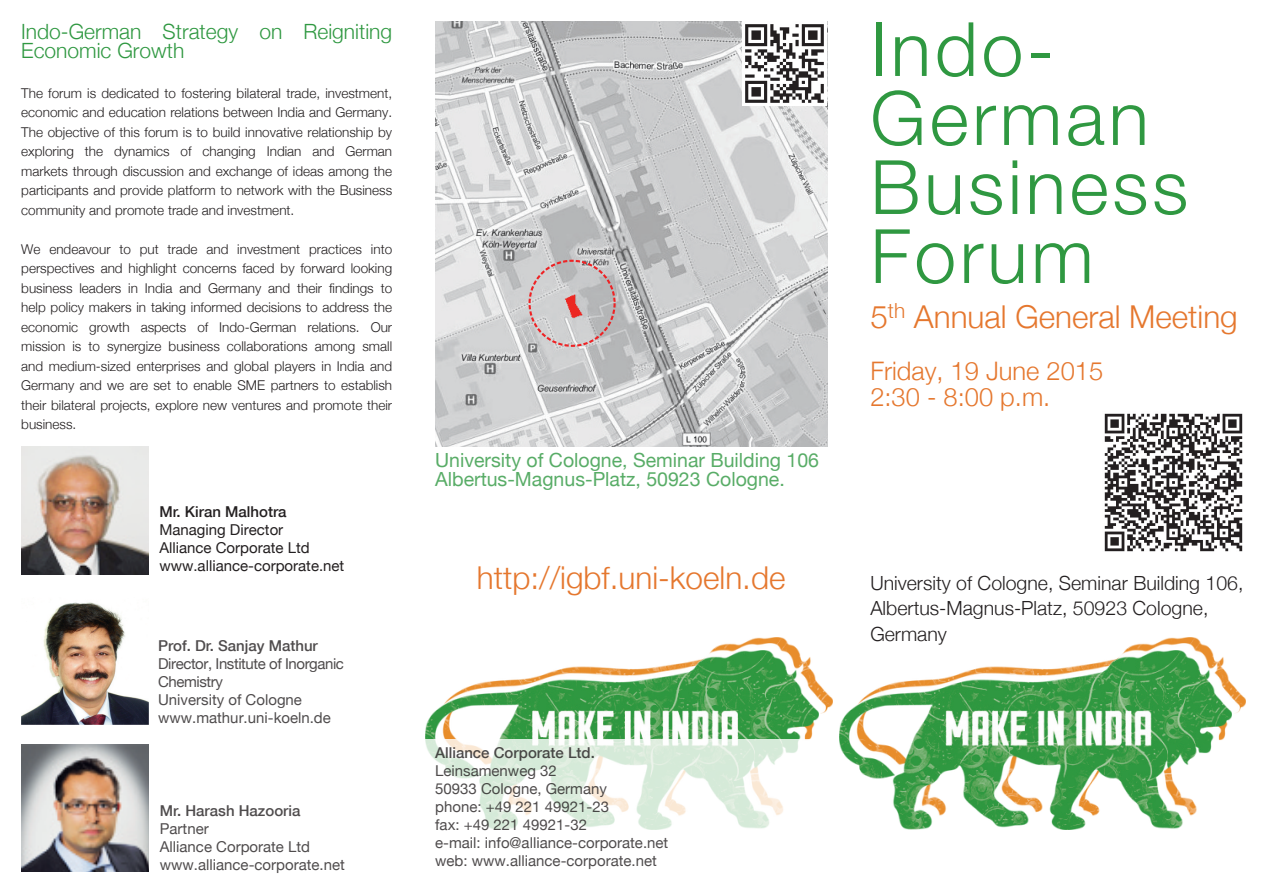
<style>
.page{position:relative;width:1263px;height:893px;background:#fff}
.page>*{position:absolute;margin:0;border:0;box-sizing:border-box;transform-origin:0 0}
.t1{font:300 75px/69px "Helvetica Neue";letter-spacing:.05em;color:#2f9841}
.t2{font:300 31.5px "Helvetica Neue";color:#e5772e}
.t3{font:300 25.5px/25.5px "Helvetica Neue";color:#e5772e}
.t4{font:300 21px/19.5px "Helvetica Neue";color:#2f9841}
.t5{font:300 19.5px/25.5px "Helvetica Neue";color:#231f20}
.t6{font:19.5px/19.5px "Helvetica Neue";color:rgb(47 152 65/.8)}
.t7{font:15px/18px "Helvetica Neue";color:rgb(35 31 32/.8)}
.t8{font:15px/18px "Helvetica Neue";letter-spacing:-.03em;color:rgb(35 31 32/.8)}
.t9{font:15px/18px "Helvetica Neue";color:#231f20}
.t10{font:500 15px "Helvetica Neue";color:rgb(35 31 32/.8)}
.t11{font:500 15px "Helvetica Neue";color:#231f20}
.t12{font:300 13.5px/19.5px "Helvetica Neue";color:#231f20;text-align:justify}
</style>
<div class="page">
<img style="left:725px;top:637px;width:107px;height:75px">
<img style="left:712px;top:644px;width:114px;height:74px">
<img style="left:425px;top:650px;width:393px;height:89px">
<img style="left:21px;top:446px;width:127px;height:128px">
<img style="left:21px;top:744px;width:128px;height:128px">
<img style="left:21px;top:602px;width:128px;height:123px">
<img style="left:435px;top:21px;width:393px;height:425px">
<img style="left:743px;top:21px;width:83px;height:84px">
<img style="left:1138px;top:637px;width:108px;height:73px">
<img style="left:1125px;top:644px;width:115px;height:69px">
<img style="left:839px;top:650px;width:393px;height:179px">
<img style="left:1104px;top:413px;width:139px;height:139px">
<div style="left:418px;top:739px;width:410px;height:141px;background:#fff;opacity:.8"></div>
<div style="left:528px;top:260px;width:88px;height:87px;border:2px dashed #ee2325;border-radius:50%"></div>
<h3 class="t4" style="left:21px;top:21px;width:372px">Indo-German Strategy on Reigniting<br>Economic Growth</h3>
<p class="t12" style="left:21px;top:83px;width:372px">The forum is dedicated to fostering bilateral trade, investment, economic and education relations between India and Germany.<br>The objective of this forum is to build innovative relationship by exploring the dynamics of changing Indian and German markets through discussion and exchange of ideas among the participants and provide platform to network with the Business community and promote trade and investment.</p>
<p class="t12" style="left:21px;top:239px;width:372px">We endeavour to put trade and investment practices into perspectives and highlight concerns faced by forward looking business leaders in India and Germany and their findings to help policy makers in taking informed decisions to address the economic growth aspects of Indo-German relations. Our mission is to synergize business collaborations among small and medium-sized enterprises and global players in India and Germany and we are set to enable SME partners to establish their bilateral projects, explore new ventures and promote their business.</p>
<p class="t11" style="left:159px;top:502px;width:129px">Mr. Kiran Malhotra</p>
<p class="t9" style="left:159px;top:520px;width:186px">Managing Director<br>Alliance Corporate Ltd www.alliance-corporate.net</p>
<p class="t10" style="left:158px;top:636px;width:161px">Prof. Dr. Sanjay Mathur</p>
<p class="t8" style="left:158px;top:654px;width:187px">Director, Institute of Inorganic<br>Chemistry<br>University of Cologne www.mathur.uni-koeln.de</p>
<p class="t10" style="left:160px;top:801px;width:142px">Mr. Harash Hazooria</p>
<p class="t7" style="left:160px;top:819px;width:186px">Partner<br>Alliance Corporate Ltd www.alliance-corporate.net</p>
<h3 class="t6" style="left:435px;top:450px;width:385px">University of Cologne, Seminar Building 106<br>Albertus-Magnus-Platz, 50923 Cologne.</h3>
<h2 class="t2" style="left:477px;top:559px;width:310px">http://igbf.uni-koeln.de</h2>
<p class="t10" style="left:435px;top:743px;width:161px">Alliance Corporate Ltd.</p>
<p class="t7" style="left:435px;top:762px;width:235px">Leinsamenweg 32<br>50933 Cologne, Germany<br>phone: +49 221 49921-23<br>fax: +49 221 49921-32<br>e-mail: info@alliance-corporate.net web: www.alliance-corporate.net</p>
<h1 class="t1" style="left:870px;top:13px;width:319px">Indo-<br>German<br>Business<br>Forum</h1>
<h2 class="t2" style="left:870px;top:297px;width:369px">5<sup>th</sup> Annual General Meeting</h2>
<h3 class="t3" style="left:870px;top:358px;width:234px">Friday, 19 June 2015<br>2:30 - 8:00 p.m.</h3>
<h3 class="t5" style="left:870px;top:570px;width:375px">University of Cologne, Seminar Building 106,<br>Albertus-Magnus-Platz, 50923 Cologne,<br>Germany</h3>
</div>
